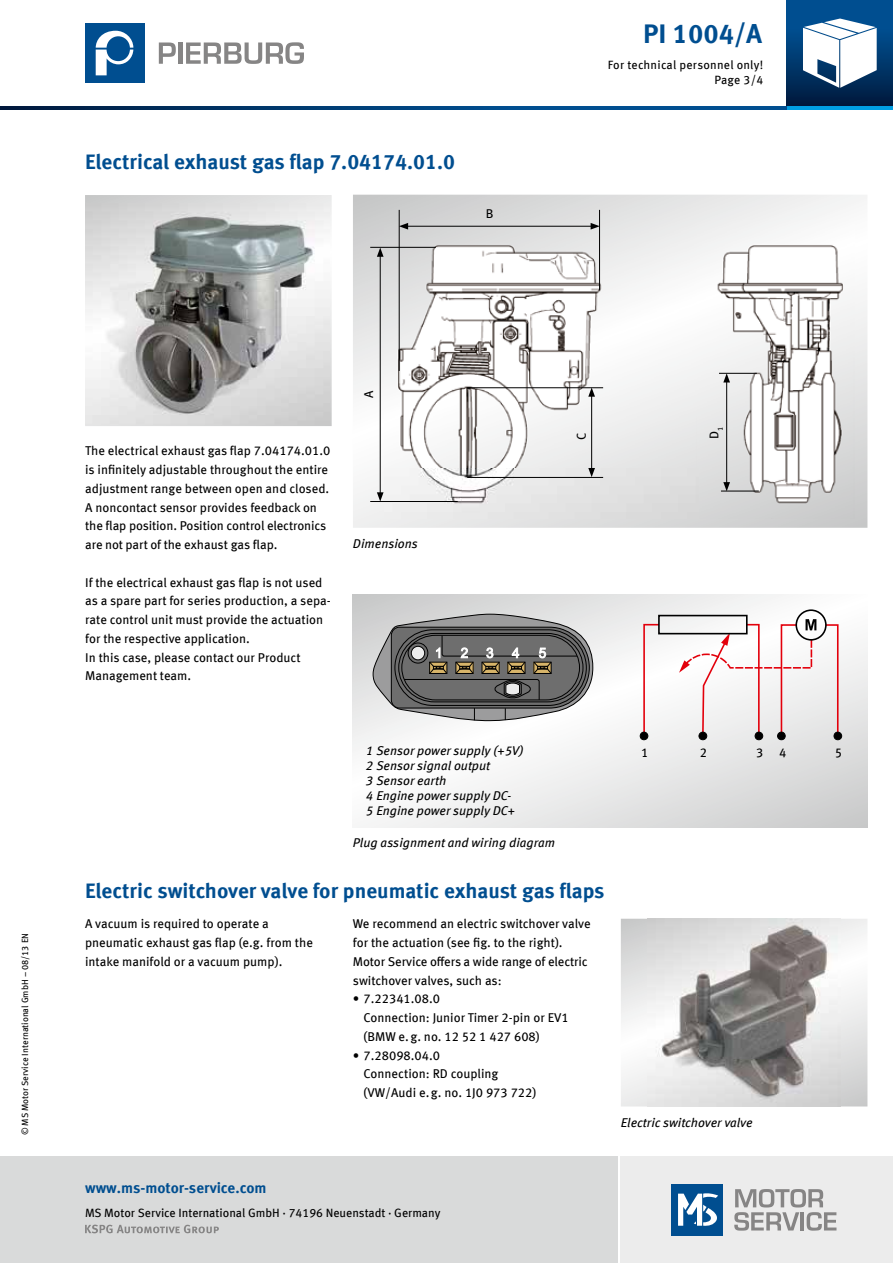
<style>
.page{position:relative;width:893px;height:1263px;background:#fff}
.page>*{position:absolute;margin:0;border:0;box-sizing:border-box;transform-origin:0 0}
.t1{font:700 27px "Meta OFC";color:#004e90}
.t2{font:700 21px "Meta OFC";color:#004e90}
.t3{font:700 15px "Meta OFC";color:#004e90}
.t4{font:12.75px/18.8px "Meta OFC";color:#000}
.t5{font:italic 12.75px/15px "Meta OFC";color:#000}
.t6{font:12px "Meta OFC";color:#000}
.t7{font:12px/15px "Meta OFC";letter-spacing:.02em;color:#000;text-align:right}
.t8{font:9px "Meta OFC";color:#000}
</style>
<div class="page">
<div style="left:621px;top:1157px;width:272px;height:106px;background:#ececec"></div>
<div style="left:0;top:1157px;width:617px;height:106px;background:#d9dada"></div>
<div style="left:672px;top:1184px;width:51px;height:51px;background:#004e90"></div>
<svg style="left:678px;top:1193px;width:40px;height:33px"></svg>
<svg style="left:734px;top:1189px;width:102px;height:42px"></svg>
<svg style="left:85px;top:1224px;width:134px;height:9px"></svg>
<div style="left:85px;top:23px;width:60px;height:60px;background:#004e90"></div>
<svg style="left:96px;top:31px;width:37px;height:44px"></svg>
<svg style="left:159px;top:42px;width:17px;height:22px"></svg>
<hr style="left:179px;top:42px;width:4px;height:22px;background:#868585">
<svg style="left:186px;top:42px;width:118px;height:22px"></svg>
<svg style="left:787px;top:0;width:106px;height:106px;background:#00396f"></svg>
<svg style="left:803px;top:19px;width:74px;height:69px"></svg>
<hr style="left:787px;top:106px;width:106px;height:4px;background:#009ee3">
<svg style="left:0;top:106px;width:787px;height:4px;background:#003d75"></svg>
<svg style="left:353px;top:195px;width:514px;height:333px"></svg>
<img style="left:385px;top:220px;width:470px;height:299px">
<hr style="left:599px;top:210px;width:1px;height:80px;background:#000">
<hr style="left:399px;top:210px;width:1px;height:161px;background:#000">
<hr style="left:370px;top:247px;width:66px;height:1px;background:#000">
<hr style="left:406px;top:226px;width:187px;height:1px;background:#000">
<svg style="left:591px;top:223px;width:8px;height:7px"></svg>
<svg style="left:399px;top:223px;width:9px;height:7px"></svg>
<hr style="left:380px;top:254px;width:1px;height:241px;background:#000">
<svg style="left:377px;top:492px;width:7px;height:9px"></svg>
<svg style="left:377px;top:248px;width:7px;height:9px"></svg>
<hr style="left:591px;top:394px;width:1px;height:76px;background:#000">
<svg style="left:588px;top:468px;width:7px;height:9px"></svg>
<svg style="left:588px;top:388px;width:7px;height:9px"></svg>
<hr style="left:726px;top:380px;width:1px;height:104px;background:#000">
<svg style="left:723px;top:482px;width:7px;height:9px"></svg>
<svg style="left:723px;top:374px;width:7px;height:8px"></svg>
<hr style="left:370px;top:501px;width:88px;height:1px;background:#000">
<hr style="left:467px;top:387px;width:136px;height:1px;background:#000">
<hr style="left:719px;top:373px;width:38px;height:1px;background:#000">
<hr style="left:467px;top:477px;width:136px;height:1px;background:#000">
<hr style="left:721px;top:491px;width:38px;height:1px;background:#000">
<svg style="left:85px;top:195px;width:247px;height:231px;background:#dcdcdd"></svg>
<svg style="left:353px;top:594px;width:514px;height:233px"></svg>
<img style="left:85px;top:204px;width:244px;height:221px">
<svg style="left:373px;top:613px;width:221px;height:109px;background:#807f7e"></svg>
<svg style="left:621px;top:919px;width:246px;height:187px"></svg>
<img style="left:647px;top:918px;width:194px;height:188px">
<svg style="left:642px;top:623px;width:18px;height:115px"></svg>
<svg style="left:824px;top:623px;width:15px;height:115px"></svg>
<div style="left:640px;top:732px;width:8px;height:8px;background:#000;border-radius:50%"></div>
<div style="left:640px;top:732px;width:8px;height:8px;border:1px solid #000;border-radius:50%"></div>
<div style="left:699px;top:732px;width:8px;height:8px;border:1px solid #000;border-radius:50%"></div>
<div style="left:755px;top:732px;width:8px;height:8px;border:1px solid #000;border-radius:50%"></div>
<div style="left:777px;top:732px;width:8px;height:8px;border:1px solid #000;border-radius:50%"></div>
<div style="left:834px;top:732px;width:8px;height:8px;background:#000;border-radius:50%"></div>
<div style="left:834px;top:732px;width:8px;height:8px;border:1px solid #000;border-radius:50%"></div>
<svg style="left:679px;top:619px;width:137px;height:119px"></svg>
<div style="left:795px;top:609px;width:32px;height:32px;border:2px solid #000;border-radius:50%"></div>
<div style="left:658px;top:615px;width:90px;height:19px;border:2px solid #000"></div>
<h2 class="t2" style="left:85px;top:148px;width:372px">Electrical exhaust gas flap 7.04174.01.0</h2>
<p class="t4" style="left:486px;top:204px;width:9px">B</p>
<h1 class="t1" style="left:643px;top:16px;width:121px">PI 1004/A</h1>
<p class="t7" style="left:608px;top:57px;width:157px">For technical personnel only!<br>Page 3/4</p>
<p class="t8" style="left:19px;top:1135px;width:204px;rotate:-90deg">© MS Motor Service International GmbH – 08/13 EN</p>
<p class="t4" style="left:85px;top:442px;width:247px">The electrical exhaust gas flap 7.04174.01.0 is infinitely adjustable throughout the entire adjustment range between open and closed.<br>A noncontact sensor provides feedback on the flap position. Position control electronics are not part of the exhaust gas flap.</p>
<p class="t4" style="left:85px;top:573px;width:247px">If the electrical exhaust gas flap is not used as a spare part for series production, a sepa&shy;rate control unit must provide the actuation for the respective application.<br>In this case, please contact our Product Management team.</p>
<p class="t4" style="left:359px;top:398px;width:9px;rotate:-90deg">A</p>
<p class="t5" style="left:353px;top:536px;width:66px">Dimensions</p>
<p class="t4" style="left:572px;top:440px;width:9px;rotate:-90deg">C</p>
<p class="t4" style="left:705px;top:439px;width:14px;rotate:-90deg">D<sub>1</sub></p>
<p class="t5" style="left:366px;top:744px;width:159px">1 Sensor power supply (+5V)</p>
<p class="t4" style="left:641px;top:743px;width:9px">1</p>
<p class="t4" style="left:700px;top:743px;width:9px">2</p>
<p class="t4" style="left:756px;top:743px;width:32px">3 4</p>
<p class="t4" style="left:835px;top:743px;width:9px">5</p>
<p class="t5" style="left:366px;top:759px;width:151px">2 Sensor signal output<br>3 Sensor earth<br>4 Engine power supply DC-<br>5 Engine power supply DC+</p>
<p class="t5" style="left:353px;top:835px;width:204px">Plug assignment and wiring diagram</p>
<h2 class="t2" style="left:85px;top:877px;width:521px">Electric switchover valve for pneumatic exhaust gas flaps</h2>
<p class="t4" style="left:85px;top:915px;width:229px">A vacuum is required to operate a pneumatic exhaust gas flap (e.g. from the intake manifold or a vacuum pump).</p>
<p class="t4" style="left:353px;top:914px;width:239px">We recommend an electric switchover valve for the actuation (see fig. to the right).<br>Motor Service offers a wide range of electric switchover valves, such as:</p>
<p class="t4" style="left:364px;top:990px;width:207px;text-indent:-11px">• 7.22341.08.0<br>Connection: Junior Timer 2-pin or EV1 (BMW e. g. no. 12 52 1 427 608)</p>
<p class="t4" style="left:364px;top:1046px;width:174px;text-indent:-11px">• 7.28098.04.0<br>Connection: RD coupling (VW/Audi e. g. no. 1J0 973 722)</p>
<p class="t3" style="left:85px;top:1178px;width:183px">www.ms-motor-service.com</p>
<p class="t6" style="left:85px;top:1205px;width:357px">MS Motor Service International GmbH · 74196 Neuenstadt · Germany</p>
<p class="t5" style="left:621px;top:1115px;width:133px">Electric switchover valve</p>
</div>
